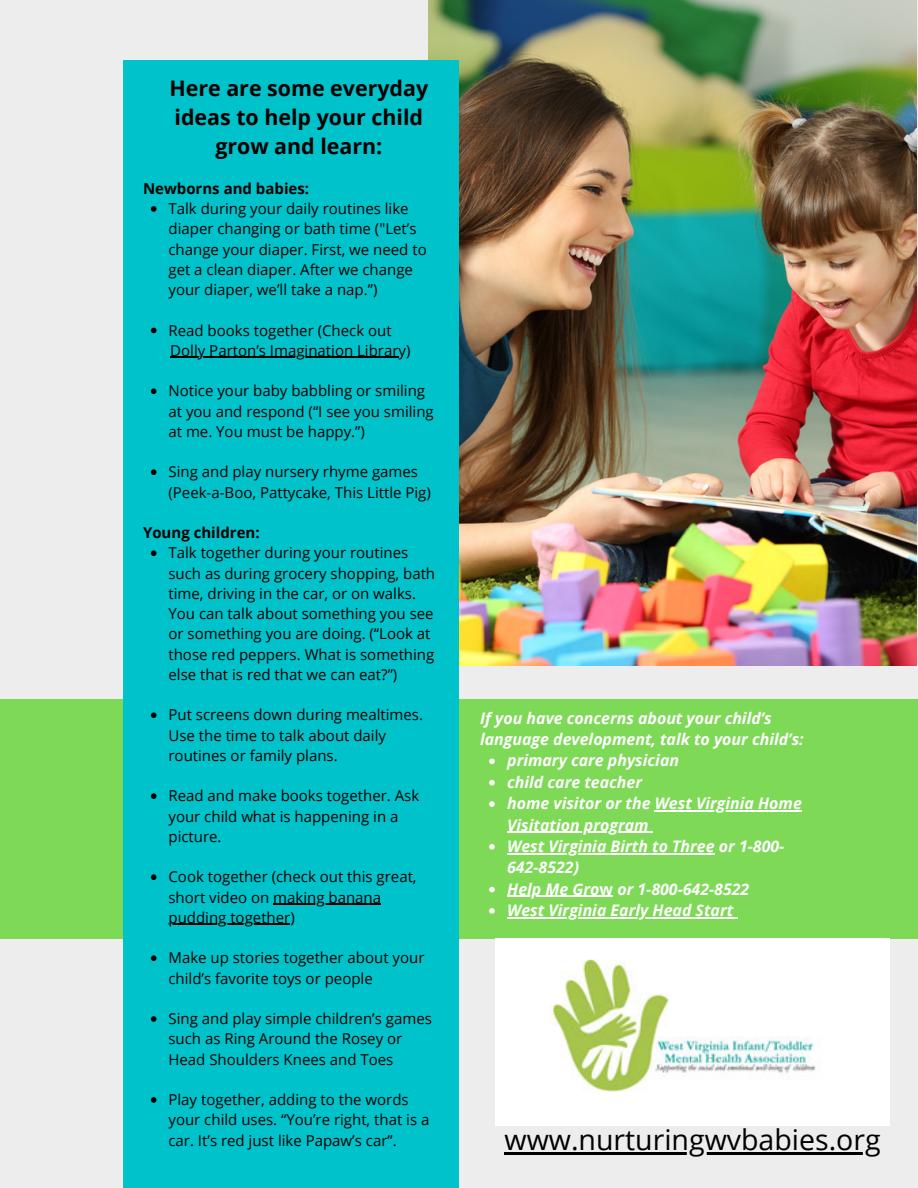
<style>
.page{position:relative;width:918px;height:1188px;background:#ededed}
.page>*{position:absolute;margin:0;border:0;box-sizing:border-box;transform-origin:0 0}
.t1{font:28.5px "Open Sans";color:#000}
.t2{font:700 21.45px/29.2px "Open Sans";color:#000;text-align:center}
.t3{font:italic 700 15.9px "Open Sans";color:#fff}
.t4{font:15px/20.2px "Open Sans";color:#000}
.t5{font:700 15px "Open Sans";color:#000}
.s1{font-style:normal}
</style>
<div class="page">
<div style="left:0;top:700px;width:918px;height:239px;background:#7ed957"></div>
<img style="left:429px;top:0;width:488px;height:666px">
<div style="left:123px;top:60px;width:336px;height:1128px;background:#00c2cb"></div>
<img style="left:496px;top:939px;width:393px;height:187px">
<svg style="left:151px;top:206px;width:6px;height:6px"></svg>
<svg style="left:151px;top:328px;width:6px;height:5px"></svg>
<hr style="left:170px;top:357px;width:229px;height:1px;background:#000">
<svg style="left:151px;top:388px;width:6px;height:6px"></svg>
<svg style="left:151px;top:469px;width:6px;height:6px"></svg>
<svg style="left:151px;top:550px;width:6px;height:6px"></svg>
<svg style="left:151px;top:712px;width:6px;height:6px"></svg>
<svg style="left:151px;top:793px;width:6px;height:6px"></svg>
<svg style="left:151px;top:874px;width:6px;height:6px"></svg>
<hr style="left:273px;top:904px;width:108px;height:1px;background:#000">
<hr style="left:168px;top:924px;width:122px;height:1px;background:#000">
<svg style="left:151px;top:955px;width:6px;height:6px"></svg>
<svg style="left:151px;top:1016px;width:6px;height:6px"></svg>
<svg style="left:151px;top:1097px;width:6px;height:6px"></svg>
<svg style="left:489px;top:759px;width:6px;height:5px"></svg>
<svg style="left:489px;top:780px;width:6px;height:6px"></svg>
<svg style="left:489px;top:801px;width:6px;height:6px"></svg>
<hr style="left:655px;top:810px;width:147px;height:1px;background:#fff">
<hr style="left:507px;top:832px;width:142px;height:1px;background:#fff">
<svg style="left:489px;top:844px;width:6px;height:6px"></svg>
<hr style="left:507px;top:853px;width:208px;height:1px;background:#fff">
<svg style="left:489px;top:887px;width:6px;height:5px"></svg>
<hr style="left:507px;top:896px;width:93px;height:1px;background:#fff">
<svg style="left:600px;top:896px;width:13px;height:1px"></svg>
<svg style="left:489px;top:908px;width:6px;height:6px"></svg>
<hr style="left:507px;top:917px;width:226px;height:1px;background:#fff">
<hr style="left:505px;top:1152px;width:376px;height:2px;background:#000">
<h2 class="t2" style="left:169px;top:73px;width:260px">Here are some everyday ideas to help your child grow and learn:</h2>
<p class="t5" style="left:143px;top:178px;width:168px">Newborns and babies:</p>
<p class="t4" style="left:168px;top:198px;width:260px">Talk during your daily routines like diaper changing or bath time ("Let’s change your diaper. First, we need to get a clean diaper. After we change your diaper, we’ll take a nap.”)</p>
<p class="t4" style="left:168px;top:320px;width:244px">Read books together (Check out<br>Dolly Parton’s Imagination Library)</p>
<p class="t4" style="left:168px;top:380px;width:267px">Notice your baby babbling or smiling at you and respond (“I see you smiling at me. You must be happy.”)</p>
<p class="t4" style="left:168px;top:461px;width:264px">Sing and play nursery rhyme games (Peek-a-Boo, Pattycake, This Little Pig)</p>
<p class="t5" style="left:143px;top:522px;width:118px">Young children:</p>
<p class="t4" style="left:168px;top:542px;width:268px">Talk together during your routines such as during grocery shopping, bath time, driving in the car, or on walks.<br>You can talk about something you see or something you are doing. (“Look at those red peppers. What is something else that is red that we can eat?”)</p>
<p class="t4" style="left:168px;top:704px;width:256px">Put screens down during mealtimes.<br>Use the time to talk about daily routines or family plans.</p>
<p class="t4" style="left:168px;top:785px;width:252px">Read and make books together. Ask your child what is happening in a picture.</p>
<p class="t4" style="left:168px;top:866px;width:250px">Cook together (check out this great, short video on making banana pudding together)</p>
<p class="t4" style="left:168px;top:947px;width:258px">Make up stories together about your child’s favorite toys or people</p>
<p class="t4" style="left:168px;top:1008px;width:265px">Sing and play simple children’s games such as Ring Around the Rosey or<br>Head Shoulders Knees and Toes</p>
<p class="t4" style="left:168px;top:1089px;width:262px">Play together, adding to the words your child uses. “You’re right, that is a car. It’s red just like Papaw’s car”.</p>
<p class="t3" style="left:480px;top:707px;width:293px">If you have concerns about your child’s</p>
<p class="t3" style="left:480px;top:728px;width:325px">language development, talk to your child’s:</p>
<p class="t3" style="left:507px;top:749px;width:173px">primary care physician</p>
<p class="t3" style="left:507px;top:771px;width:136px">child care teacher</p>
<p class="t3" style="left:507px;top:792px;width:296px">home visitor or the West Virginia Home</p>
<p class="t3" style="left:507px;top:814px;width:143px">Visitation program</p>
<p class="t3" style="left:507px;top:835px;width:279px">West Virginia Birth to Three or 1-800-</p>
<p class="t3" style="left:507px;top:856px;width:73px">642-8522)</p>
<p class="t3" style="left:507px;top:878px;width:244px">Help Me Gro<span class="s1">w</span> or 1-800-642-8522</p>
<p class="t3" style="left:507px;top:899px;width:228px">West Virginia Early Head Start</p>
<h1 class="t1" style="left:505px;top:1119px;width:378px">www.nurturingwvbabies.org</h1>
</div>
